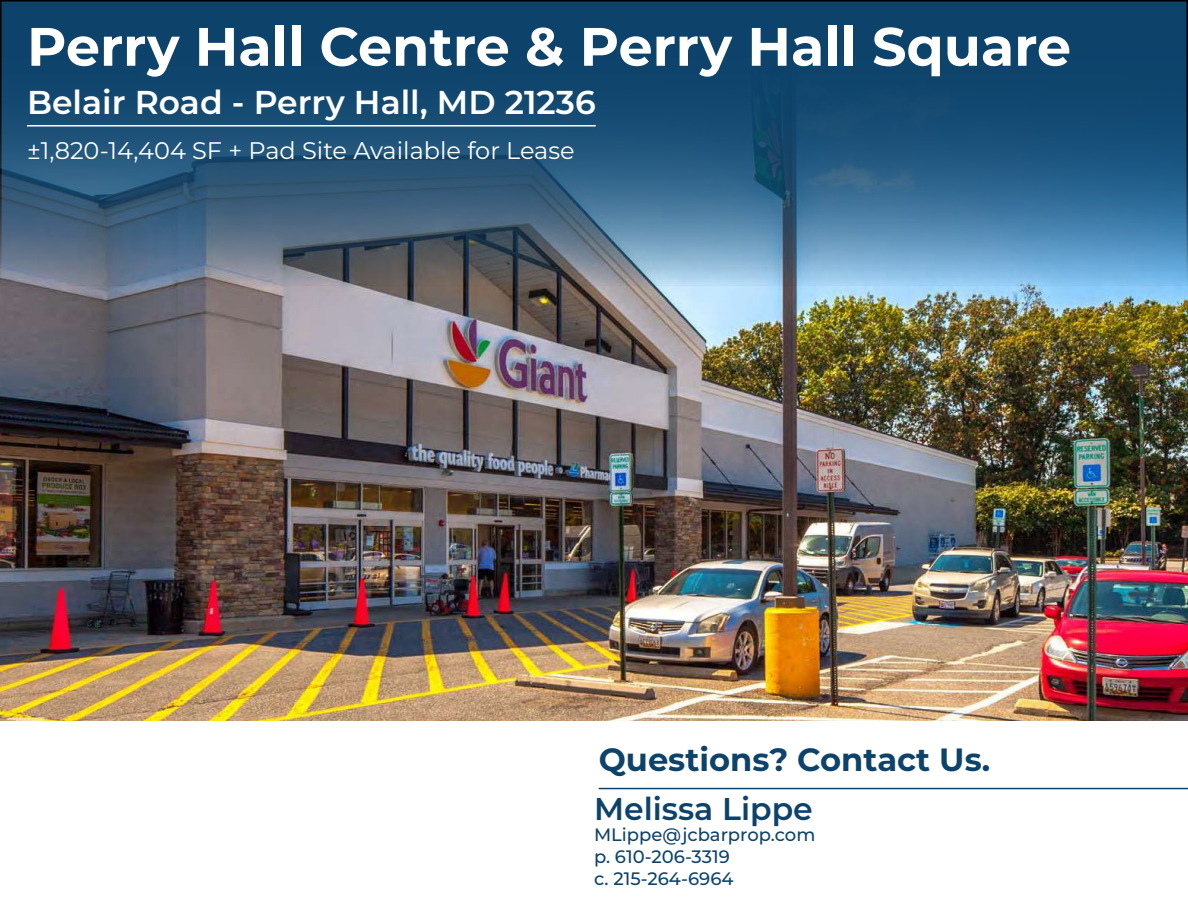
<style>
.page{position:relative;width:1188px;height:918px;background:#fff}
.page>*{position:absolute;margin:0;border:0;box-sizing:border-box;transform-origin:0 0}
.t1{font:700 54px "Montserrat";color:#fff}
.t2{font:600 33px "Montserrat";color:#fff}
.t3{font:700 32.1px "Montserrat";color:#0d436b}
.t4{font:600 31.5px "Montserrat";color:#0d436b}
.t5{font:24px "Montserrat";color:#fff}
.t6{font:500 18px/21.6px "Montserrat";color:#0d436b}
</style>
<div class="page">
<img style="left:0;top:286px;width:1188px;height:434px">
<svg style="left:3px;top:3px;width:1182px;height:280px;background:#2b5a7e"></svg>
<div style="left:0;top:0;width:1188px;height:286px;border:2px solid #000"></div>
<hr style="left:599px;top:788px;width:589px;height:1px;background:#0d436b">
<hr style="left:27px;top:125px;width:569px;height:2px;background:#fff">
<h1 class="t1" style="left:27px;top:8px;width:1046px">Perry Hall Centre &amp; Perry Hall Square</h1>
<h2 class="t2" style="left:27px;top:79px;width:570px">Belair Road - Perry Hall, MD 21236</h2>
<h3 class="t5" style="left:27px;top:134px;width:549px">±1,820-14,404 SF + Pad Site Available for Lease</h3>
<h3 class="t3" style="left:599px;top:737px;width:393px">Questions? Contact Us.</h3>
<h3 class="t4" style="left:594px;top:786px;width:220px">Melissa Lippe</h3>
<p class="t6" style="left:594px;top:823px;width:223px">MLippe@jcbarprop.com p. 610-206-3319<br>c. 215-264-6964</p>
</div>
